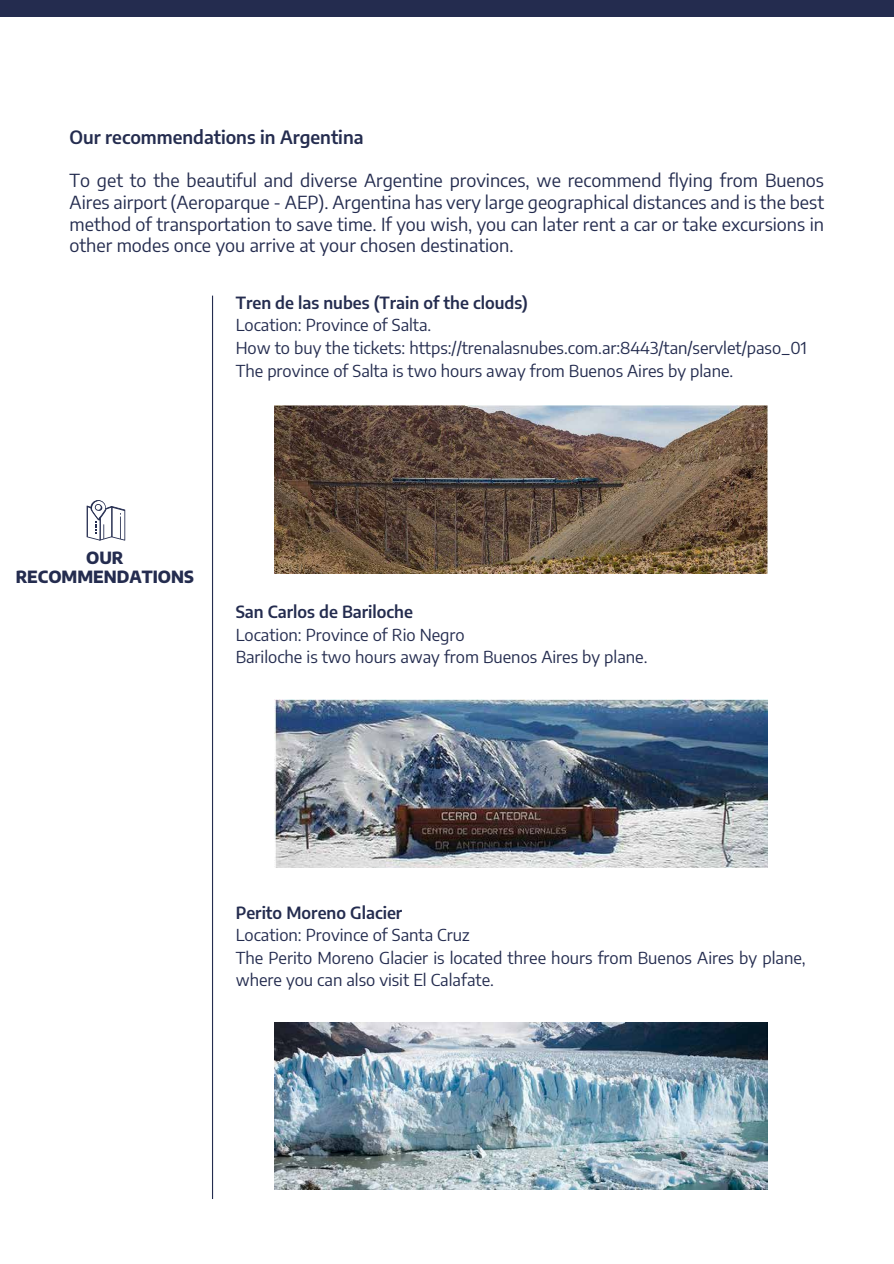
<style>
.page{position:relative;width:894px;height:1264px;background:#fff}
.page>*{position:absolute;margin:0;border:0;box-sizing:border-box;transform-origin:0 0}
.t1{font:18px/21.6px "Encode Sans";color:#242c4f;text-align:justify}
.t2{font:600 18px "Encode Sans";color:#242c4f}
.t3{font:16.5px/22.5px "Encode Sans";color:#242c4f}
.t4{font:600 16.5px "Encode Sans";color:#242c4f}
.t5{font:800 16.5px/19.8px "Encode Sans";color:#242c4f;text-align:center}
</style>
<div class="page">
<div style="left:0;top:0;width:893px;height:16px;background:#242c4f"></div>
<hr style="left:212px;top:295px;width:1px;height:903px;background:#242c4f">
<img style="left:274px;top:406px;width:493px;height:167px">
<img style="left:274px;top:699px;width:493px;height:168px">
<img style="left:274px;top:1022px;width:493px;height:166px">
<svg style="left:87px;top:500px;width:38px;height:40px"></svg>
<p class="t2" style="left:69px;top:124px;width:295px">Our recommendations in Argentina</p>
<p class="t1" style="left:69px;top:169px;width:756px">To get to the beautiful and diverse Argentine provinces, we recommend flying from Buenos Aires airport (Aeroparque - AEP). Argentina has very large geographical distances and is the best method of transportation to save time. If you wish, you can later rent a car or take excursions in other modes once you arrive at your chosen destination.</p>
<p class="t4" style="left:236px;top:291px;width:294px">Tren de las nubes (Train of the clouds)</p>
<p class="t3" style="left:236px;top:313px;width:572px">Location: Province of Salta.<br>How to buy the tickets: https://trenalasnubes.com.ar:8443/tan/servlet/paso_01<br>The province of Salta is two hours away from Buenos Aires by plane.</p>
<p class="t5" style="left:16px;top:546px;width:180px">OUR<br>RECOMMENDATIONS</p>
<p class="t4" style="left:236px;top:600px;width:179px">San Carlos de Bariloche</p>
<p class="t3" style="left:236px;top:622px;width:413px">Location: Province of Rio Negro<br>Bariloche is two hours away from Buenos Aires by plane.</p>
<p class="t4" style="left:236px;top:900px;width:168px">Perito Moreno Glacier</p>
<p class="t3" style="left:236px;top:922px;width:571px">Location: Province of Santa Cruz<br>The Perito Moreno Glacier is located three hours from Buenos Aires by plane, where you can also visit El Calafate.</p>
</div>
